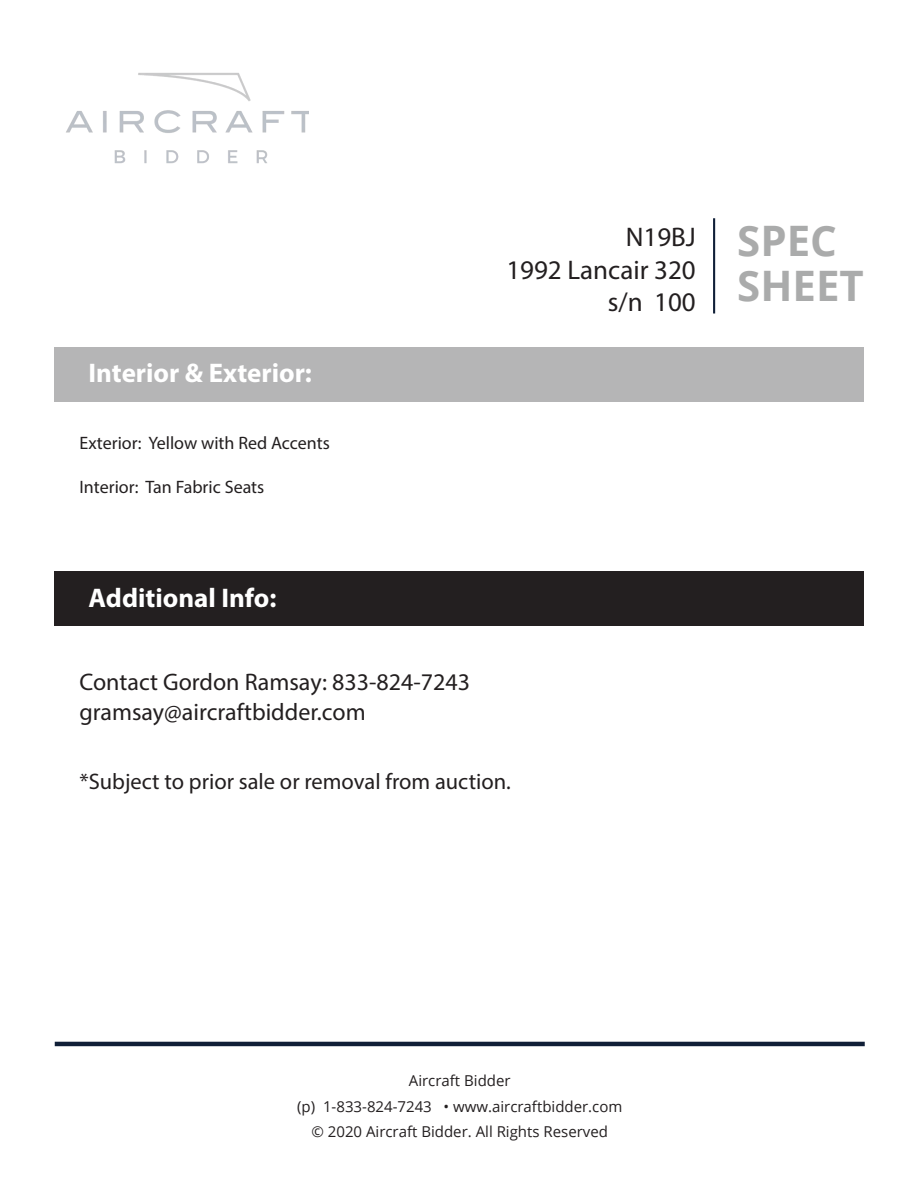
<style>
.page{position:relative;width:918px;height:1188px;background:#fff}
.page>*{position:absolute;margin:0;border:0;box-sizing:border-box;transform-origin:0 0}
.t1{font:700 42px/45.2px "Open Sans";color:#aaabab}
.t2{font:700 27px "Myriad Pro";color:#fff}
.t3{font:27px/32.4px "Myriad Pro";color:#231f20;text-align:right}
.t4{font:24px "Myriad Pro";color:#231f20}
.t5{font:22.5px "Myriad Pro";color:#231f20}
.t6{font:18px "Myriad Pro";color:#231f20}
.t7{font:15px/25.5px "Open Sans";color:#231f20;text-align:center}
</style>
<div class="page">
<div style="left:55px;top:572px;width:809px;height:54px;background:#231f20"></div>
<div style="left:55px;top:347px;width:809px;height:54px;background:#b5b5b6"></div>
<img style="left:66px;top:73px;width:243px;height:91px">
<hr style="left:55px;top:1042px;width:810px;height:4px;background:#101f37">
<hr style="left:713px;top:218px;width:2px;height:96px;background:#101f37">
<p class="t2" style="left:88px;top:356px;width:225px">Interior &amp; Exterior:</p>
<p class="t6" style="left:80px;top:432px;width:252px">Exterior: Yellow with Red Accents</p>
<p class="t6" style="left:80px;top:475px;width:186px">Interior: Tan Fabric Seats</p>
<p class="t2" style="left:89px;top:580px;width:189px">Additional Info:</p>
<p class="t4" style="left:80px;top:668px;width:392px">Contact Gordon Ramsay: 833-824-7243</p>
<p class="t4" style="left:80px;top:698px;width:288px">gramsay@aircraftbidder.com</p>
<h2 class="t3" style="left:506px;top:221px;width:191px">N19BJ<br>1992 Lancair 320 s/n 100</h2>
<h1 class="t1" style="left:737px;top:217px;width:128px">SPEC<br>SHEET</h1>
<p class="t5" style="left:80px;top:768px;width:433px">*Subject to prior sale or removal from auction.</p>
<p class="t7" style="left:297px;top:1068px;width:327px">Aircraft Bidder<br>(p) 1-833-824-7243 • www.aircraftbidder.com © 2020 Aircraft Bidder. All Rights Reserved</p>
</div>
